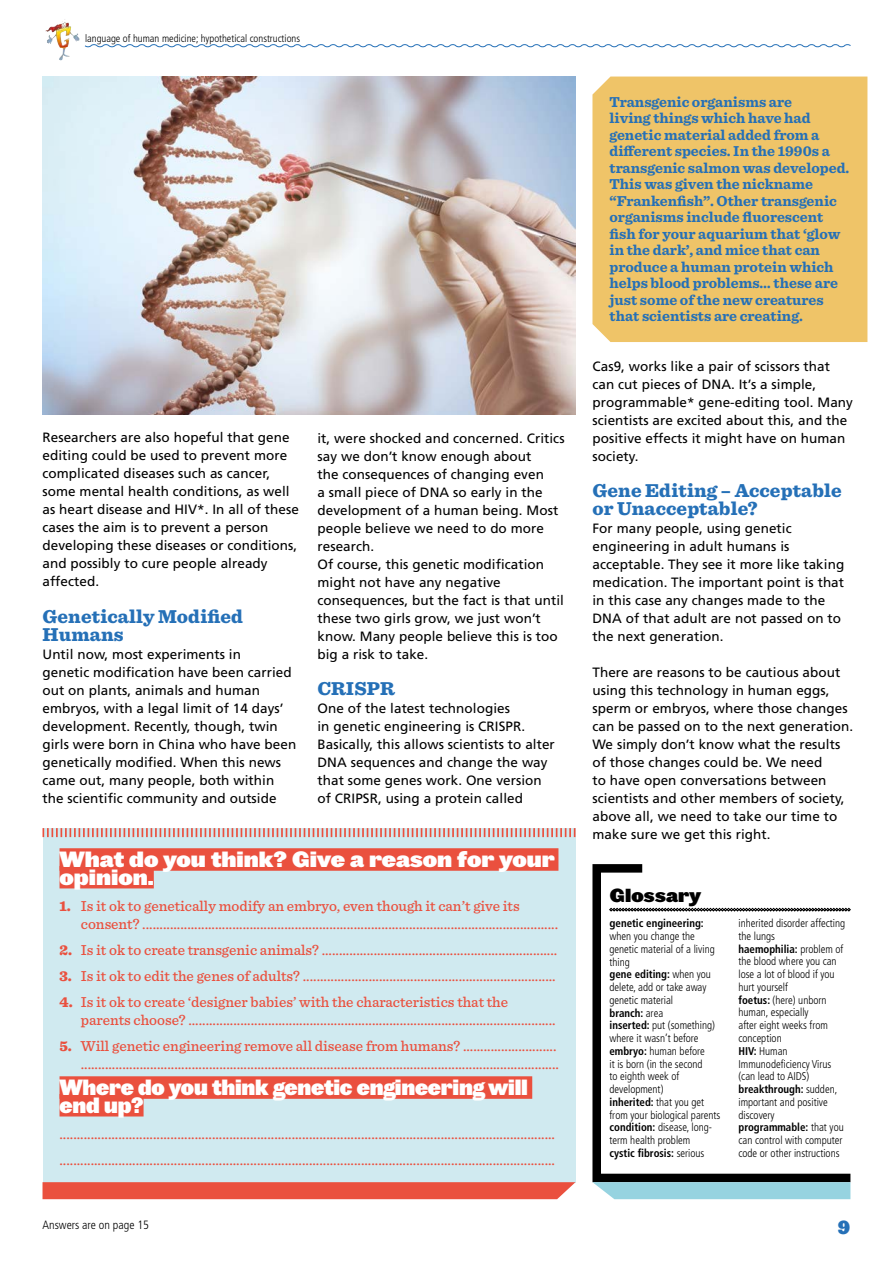
<style>
.page{position:relative;width:893px;height:1263px;background:#fff}
.page>*{position:absolute;margin:0;border:0;box-sizing:border-box;transform-origin:0 0}
.t1{font:21px/17.7px "Leviathan HTF Black";letter-spacing:-.01em;color:#fff;scale:.92 1}
.t2{font:21px/17.7px "Leviathan HTF Black";letter-spacing:-.01em;color:#fff}
.t3{font:900 19.5px/18px "Sentinel";letter-spacing:.005em;color:#2570b7}
.t4{font:18px "Leviathan HTF Black";letter-spacing:.01em;color:#000}
.t5{font:18px "Leviathan HTF Black";color:#2570b7;scale:.9 1}
.t6{font:500 15px/17.7px "Sentinel";color:#ea503e}
.t7{font:700 15px/16.5px "Sentinel";color:#2570b7}
.t8{font:13.5px/18px "Frutiger";letter-spacing:.005em;color:#000}
.t9{font:300 condensed 12px "Frutiger";color:#000}
.t10{font:300 condensed 11.25px/12.8px "Frutiger";color:#000}
.t11{font:700 condensed 11.25px "Frutiger";color:#000}
.t12{font:300 condensed 10.5px "Frutiger";color:#000}
.s1{font-weight:900}
.s2{font-weight:700}
</style>
<div class="page">
<div style="left:43px;top:828px;width:532px;height:354px;background:#d0eaf0"></div>
<svg style="left:592px;top:864px;width:259px;height:322px"></svg>
<svg style="left:609px;top:908px;width:242px;height:3px"></svg>
<svg style="left:84px;top:44px;width:767px;height:4px"></svg>
<img style="left:45px;top:19px;width:20px;height:13px">
<svg style="left:43px;top:1182px;width:532px;height:17px;background:#e95442"></svg>
<svg style="left:43px;top:828px;width:532px;height:9px"></svg>
<div style="left:60px;top:848px;width:498px;height:23px;background:#ea503e"></div>
<div style="left:60px;top:866px;width:94px;height:22px;background:#ea503e"></div>
<div style="left:60px;top:1076px;width:472px;height:23px;background:#ea503e"></div>
<div style="left:60px;top:1094px;width:84px;height:22px;background:#ea503e"></div>
<svg style="left:592px;top:1182px;width:258px;height:17px;background:#9bd4e1"></svg>
<img style="left:43px;top:77px;width:532px;height:337px">
<div style="left:592px;top:77px;width:275px;height:265px;background:#efc468"></div>
<p class="t12" style="left:85px;top:32px;width:217px">language of human medicine; hypothetical constructions</p>
<p class="t8" style="left:43px;top:429px;width:258px">Researchers are also hopeful that gene editing could be used to prevent more complicated diseases such as cancer, some mental health conditions, as well as heart disease and HIV*. In all of these cases the aim is to prevent a person developing these diseases or conditions, and possibly to cure people already affected.</p>
<h2 class="t3" style="left:43px;top:606px;width:202px">Genetically Modified<br>Humans</h2>
<p class="t8" style="left:43px;top:645px;width:255px">Until now, most experiments in<br>genetic modification have been carried out on plants, animals and human embryos, with a legal limit of 14 days’ development. Recently, though, twin girls were born in China who have been genetically modified. When this news came out, many people, both within the scientific community and outside</p>
<p class="t8" style="left:317px;top:429px;width:249px">it, were shocked and concerned. Critics say we don’t know enough about<br>the consequences of changing even<br>a small piece of DNA so early in the development of a human being. Most people believe we need to do more research.<br>Of course, this genetic modification might not have any negative consequences, but the fact is that until these two girls grow, we just won’t know. Many people believe this is too big a risk to take.</p>
<h2 class="t3" style="left:317px;top:678px;width:79px">CRISPR</h2>
<p class="t8" style="left:317px;top:699px;width:239px">One of the latest technologies<br>in genetic engineering is CRISPR.<br>Basically, this allows scientists to alter DNA sequences and change the way that some genes work. One version of CRIPSR, using a protein called</p>
<h1 class="t2" style="left:60px;top:850px;width:497px">What do you think? Give a reason for your opinion.</h1>
<p class="t6" style="left:81px;top:896px;width:479px;text-indent:-21px"><span class="s1">1.</span> Is it ok to genetically modify an embryo, even though it can’t give its consent? ........................................................................................................................</p>
<p class="t6" style="left:60px;top:940px;width:499px"><span class="s1">2.</span> Is it ok to create transgenic animals? ....................................................................</p>
<p class="t6" style="left:60px;top:966px;width:498px"><span class="s1">3.</span> Is it ok to edit the genes of adults? .........................................................................</p>
<p class="t6" style="left:81px;top:992px;width:476px;text-indent:-21px"><span class="s1">4.</span> Is it ok to create ‘designer babies’ with the characteristics that the parents choose? ..........................................................................................................</p>
<p class="t6" style="left:60px;top:1036px;width:501px;text-align:right"><span class="s1">5.</span> Will genetic engineering remove all disease from humans? ........................... ..........................................................................................................................................</p>
<h1 class="t1" style="left:60px;top:1078px;width:511px">Where do you think genetic engineering will end up?</h1>
<p class="t6" style="left:60px;top:1120px;width:497px;line-height:26.2px">............................................................................................................................................... ...............................................................................................................................................</p>
<p class="t9" style="left:43px;top:1218px;width:108px">Answers are on page 15</p>
<p class="t7" style="left:609px;top:93px;width:241px">Transgenic organisms are<br>living things which have had genetic material added from a different species. In the 1990s a transgenic salmon was developed.<br>This was given the nickname “Frankenfish”. Other transgenic organisms include fluorescent fish for your aquarium that ‘glow in the dark’, and mice that can produce a human protein which helps blood problems… these are just some of the new creatures that scientists are creating.</p>
<p class="t8" style="left:592px;top:357px;width:262px">Cas9, works like a pair of scissors that can cut pieces of DNA. It’s a simple, programmable* gene-editing tool. Many scientists are excited about this, and the positive effects it might have on human society.</p>
<h2 class="t3" style="left:592px;top:480px;width:251px">Gene Editing – Acceptable or Unacceptable?</h2>
<p class="t8" style="left:592px;top:519px;width:253px">For many people, using genetic engineering in adult humans is acceptable. They see it more like taking medication. The important point is that in this case any changes made to the DNA of that adult are not passed on to the next generation.</p>
<p class="t8" style="left:592px;top:663px;width:262px">There are reasons to be cautious about using this technology in human eggs, sperm or embryos, where those changes can be passed on to the next generation.<br>We simply don’t know what the results of those changes could be. We need<br>to have open conversations between scientists and other members of society, above all, we need to take our time to make sure we get this right.</p>
<h3 class="t4" style="left:609px;top:883px;width:93px">Glossary</h3>
<p class="t11" style="left:609px;top:917px;width:96px">genetic engineering:</p>
<p class="t10" style="left:609px;top:930px;width:112px">when you change the genetic material of a living thing<br><span class="s2">gene editing:</span> when you delete, add or take away genetic material<br><span class="s2">branch:</span> area<br><span class="s2">inserted:</span> put (something) where it wasn’t before <span class="s2">embryo:</span> human before<br>it is born (in the second<br>to eighth week of development)<br><span class="s2">inherited:</span> that you get from your biological parents <span class="s2">condition:</span> disease, long&shy;term health problem<br><span class="s2">cystic fibrosis:</span> serious</p>
<p class="t10" style="left:738px;top:917px;width:108px">inherited disorder affecting the lungs<br><span class="s2">haemophilia:</span> problem of the blood where you can lose a lot of blood if you hurt yourself<br><span class="s2">foetus:</span> (here) unborn human, especially<br>after eight weeks from conception<br><span class="s2">HIV:</span> Human<br>Immunodeficiency Virus (can lead to AIDS) <span class="s2">breakthrough:</span> sudden, important and positive discovery <span class="s2">programmable:</span> that you can control with computer code or other instructions</p>
<h3 class="t5" style="left:838px;top:1215px;width:15px">9</h3>
</div>
